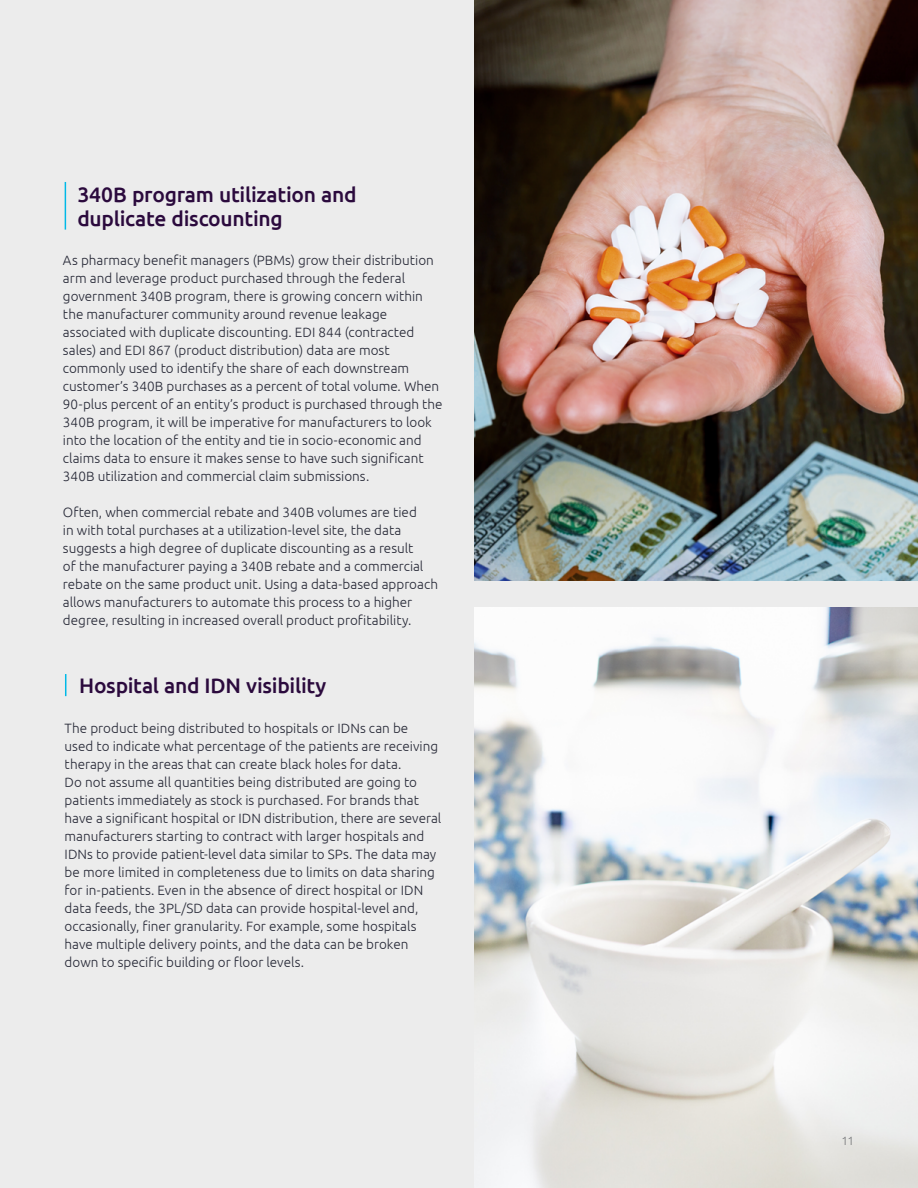
<style>
.page{position:relative;width:918px;height:1188px;background:#ececec}
.page>*{position:absolute;margin:0;border:0;box-sizing:border-box;transform-origin:0 0}
.t1{font:500 21px/24px "Ubuntu";letter-spacing:-.015em;color:#2b0a3d}
.t2{font:300 13.5px/18px "Ubuntu";color:#272937}
.t3{font:300 12px "Ubuntu";color:#77787b}
</style>
<div class="page">
<img style="left:475px;top:0;width:443px;height:580px">
<img style="left:475px;top:607px;width:443px;height:581px">
<hr style="left:65px;top:182px;width:1px;height:48px;background:#00b9e7">
<svg style="left:65px;top:674px;width:1px;height:22px"></svg>
<h1 class="t1" style="left:77px;top:182px;width:281px">340B program utilization and duplicate discounting</h1>
<p class="t2" style="left:63px;top:251px;width:381px">As pharmacy benefit managers (PBMs) grow their distribution arm and leverage product purchased through the federal government 340B program, there is growing concern within the manufacturer community around revenue leakage associated with duplicate discounting. EDI 844 (contracted sales) and EDI 867 (product distribution) data are most commonly used to identify the share of each downstream customer’s 340B purchases as a percent of total volume. When 90-plus percent of an entity’s product is purchased through the 340B program, it will be imperative for manufacturers to look into the location of the entity and tie in socio-economic and claims data to ensure it makes sense to have such significant 340B utilization and commercial claim submissions.</p>
<p class="t2" style="left:63px;top:503px;width:377px">Often, when commercial rebate and 340B volumes are tied<br>in with total purchases at a utilization-level site, the data suggests a high degree of duplicate discounting as a result<br>of the manufacturer paying a 340B rebate and a commercial rebate on the same product unit. Using a data-based approach allows manufacturers to automate this process to a higher degree, resulting in increased overall product profitability.</p>
<h1 class="t1" style="left:79px;top:673px;width:249px">Hospital and IDN visibility</h1>
<p class="t2" style="left:65px;top:719px;width:378px">The product being distributed to hospitals or IDNs can be<br>used to indicate what percentage of the patients are receiving therapy in the areas that can create black holes for data.<br>Do not assume all quantities being distributed are going to patients immediately as stock is purchased. For brands that have a significant hospital or IDN distribution, there are several manufacturers starting to contract with larger hospitals and IDNs to provide patient-level data similar to SPs. The data may be more limited in completeness due to limits on data sharing for in-patients. Even in the absence of direct hospital or IDN data feeds, the 3PL/SD data can provide hospital-level and, occasionally, finer granularity. For example, some hospitals have multiple delivery points, and the data can be broken down to specific building or floor levels.</p>
<p class="t3" style="left:842px;top:1133px;width:14px">11</p>
</div>
